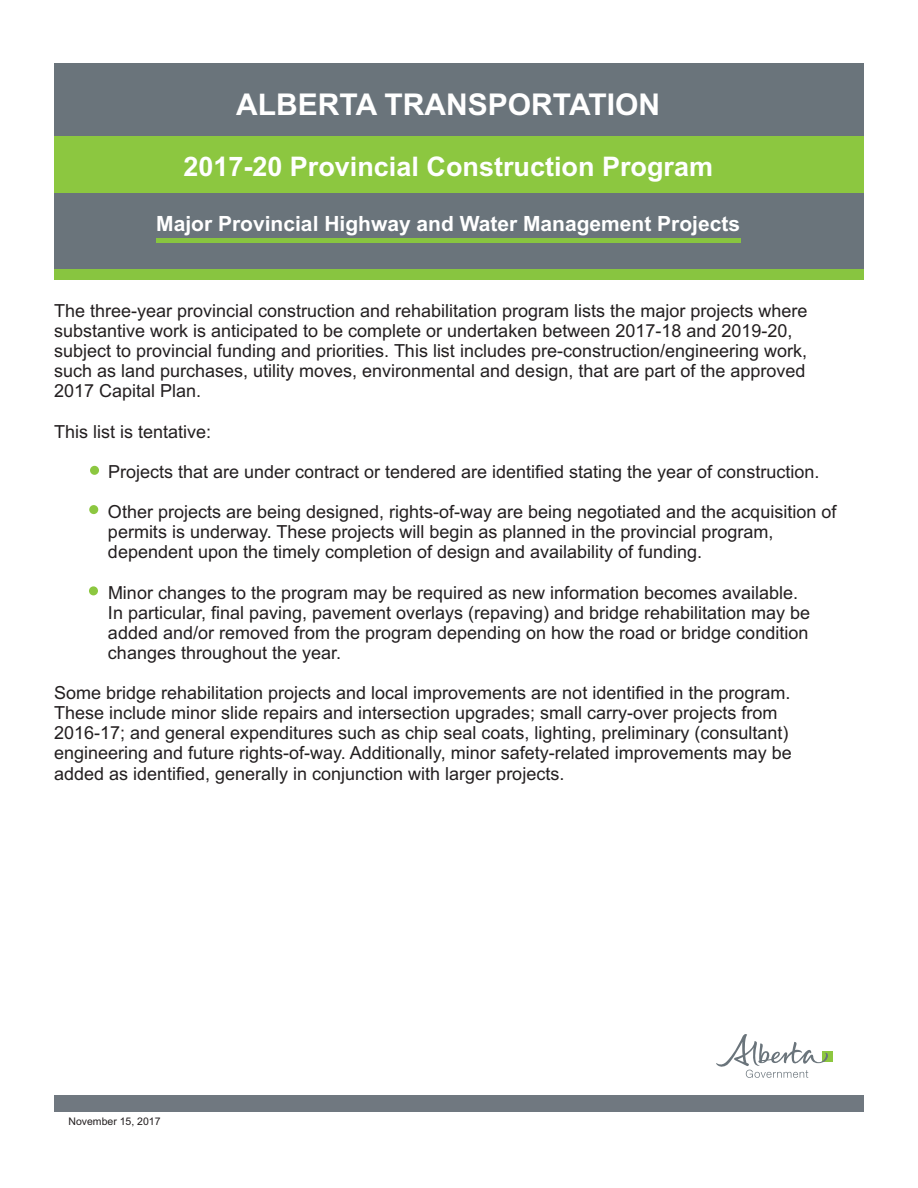
<style>
.page{position:relative;width:918px;height:1188px;background:#fff}
.page>*{position:absolute;margin:0;border:0;box-sizing:border-box;transform-origin:0 0}
.t1{font:700 30px "Arial";color:#fff}
.t2{font:700 27px "Arial";color:#fff}
.t3{font:700 21px "Arial";color:#fff}
.t4{font:18px/20.1px "Arial";color:#231f20}
.t5{font:10.5px "Arial";color:#231f20}
</style>
<div class="page">
<div style="left:54px;top:127px;width:809px;height:73px;background:#8cc740"></div>
<div style="left:54px;top:193px;width:809px;height:79px;background:#6a747b"></div>
<div style="left:54px;top:63px;width:810px;height:73px;background:#6a747b"></div>
<div style="left:54px;top:269px;width:809px;height:11px;background:#88c540"></div>
<div style="left:54px;top:1095px;width:810px;height:17px;background:#707880"></div>
<div style="left:90px;top:466px;width:9px;height:9px;background:#8cc740;border-radius:50%"></div>
<div style="left:89px;top:505px;width:9px;height:9px;background:#8cc740;border-radius:50%"></div>
<div style="left:89px;top:586px;width:9px;height:9px;background:#8cc740;border-radius:50%"></div>
<hr style="left:156px;top:239px;width:585px;height:4px;background:#88c540">
<div style="left:822px;top:1051px;width:10px;height:10px;background:#8dc73f"></div>
<svg style="left:716px;top:1034px;width:112px;height:44px"></svg>
<h1 class="t1" style="left:236px;top:93px;width:425px">ALBERTA TRANSPORTATION</h1>
<h2 class="t2" style="left:183px;top:156px;width:531px">2017-20 Provincial Construction Program</h2>
<p class="t3" style="left:156px;top:215px;width:585px">Major Provincial Highway and Water Management Projects</p>
<p class="t4" style="left:54px;top:302px;width:755px">The three-year provincial construction and rehabilitation program lists the major projects where substantive work is anticipated to be complete or undertaken between 2017-18 and 2019-20, subject to provincial funding and priorities. This list includes pre-construction/engineering work, such as land purchases, utility moves, environmental and design, that are part of the approved 2017 Capital Plan.</p>
<p class="t4" style="left:54px;top:423px;width:159px">This list is tentative:</p>
<p class="t4" style="left:108px;top:463px;width:713px">Projects that are under contract or tendered are identified stating the year of construction.</p>
<p class="t4" style="left:108px;top:503px;width:730px">Other projects are being designed, rights-of-way are being negotiated and the acquisition of permits is underway. These projects will begin as planned in the provincial program, dependent upon the timely completion of design and availability of funding.</p>
<p class="t4" style="left:108px;top:584px;width:704px">Minor changes to the program may be required as new information becomes available.<br>In particular, final paving, pavement overlays (repaving) and bridge rehabilitation may be added and/or removed from the program depending on how the road or bridge condition changes throughout the year.</p>
<p class="t4" style="left:54px;top:684px;width:739px">Some bridge rehabilitation projects and local improvements are not identified in the program.<br>These include minor slide repairs and intersection upgrades; small carry-over projects from 2016-17; and general expenditures such as chip seal coats, lighting, preliminary (consultant) engineering and future rights-of-way. Additionally, minor safety-related improvements may be added as identified, generally in conjunction with larger projects.</p>
<p class="t5" style="left:68px;top:1117px;width:94px">November 15, 2017</p>
</div>
